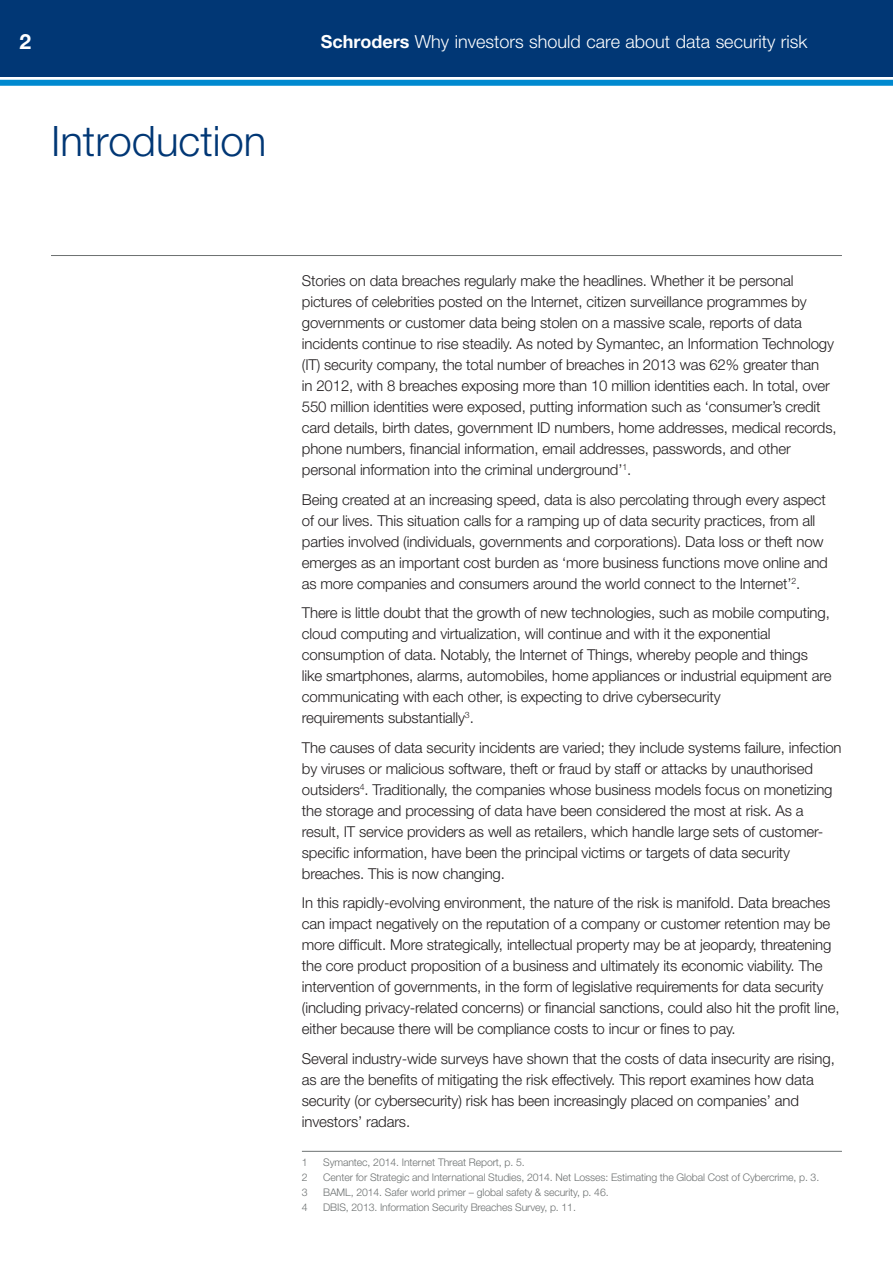
<style>
.page{position:relative;width:893px;height:1263px;background:#fff}
.page>*{position:absolute;margin:0;border:0;box-sizing:border-box;transform-origin:0 0}
.t1{font:300 42px "Helvetica Neue";color:#013775}
.t2{font:700 21px "Helvetica Neue";color:#fff}
.t3{font:300 18px "Helvetica Neue";color:#fff}
.Body_text_10_14pt{font:300 15px/21px "Helvetica Neue";letter-spacing:-.01em;color:#231f20}
.t4{font:300 10.5px "Helvetica Neue";letter-spacing:-.01em;color:#6d7171}
.s1{font-weight:700}
</style>
<div class="page">
<div style="left:0;top:0;width:893px;height:77px;background:#013775"></div>
<div style="left:0;top:80px;width:893px;height:6px;background:#0089cf"></div>
<hr style="left:302px;top:1151px;width:540px;height:1px;background:#6d7171">
<hr style="left:51px;top:255px;width:791px;height:1px;background:#6d7171">
<p class="t2" style="left:20px;top:29px;width:13px">2</p>
<p class="t3" style="left:321px;top:30px;width:488px"><span class="s1">Schroders</span> Why investors should care about data security risk</p>
<p class="t1" style="left:51px;top:116px;width:217px">Introduction</p>
<p class="Body_text_10_14pt" style="left:302px;top:270px;width:536px">Stories on data breaches regularly make the headlines. Whether it be personal pictures of celebrities posted on the Internet, citizen surveillance programmes by governments or customer data being stolen on a massive scale, reports of data incidents continue to rise steadily. As noted by Symantec, an Information Technology (IT) security company, the total number of breaches in 2013 was 62% greater than<br>in 2012, with 8 breaches exposing more than 10 million identities each. In total, over 550 million identities were exposed, putting information such as ‘consumer’s credit card details, birth dates, government ID numbers, home addresses, medical records, phone numbers, financial information, email addresses, passwords, and other personal information into the criminal underground’<sup>1</sup>.</p>
<p class="Body_text_10_14pt" style="left:302px;top:488px;width:527px">Being created at an increasing speed, data is also percolating through every aspect of our lives. This situation calls for a ramping up of data security practices, from all parties involved (individuals, governments and corporations). Data loss or theft now emerges as an important cost burden as ‘more business functions move online and as more companies and consumers around the world connect to the Internet’<sup>2</sup>.</p>
<p class="Body_text_10_14pt" style="left:302px;top:602px;width:531px">There is little doubt that the growth of new technologies, such as mobile computing, cloud computing and virtualization, will continue and with it the exponential consumption of data. Notably, the Internet of Things, whereby people and things like smartphones, alarms, automobiles, home appliances or industrial equipment are communicating with each other, is expecting to drive cybersecurity<br>requirements substantially<sup>3</sup>.</p>
<p class="Body_text_10_14pt" style="left:302px;top:736px;width:541px">The causes of data security incidents are varied; they include systems failure, infection by viruses or malicious software, theft or fraud by staff or attacks by unauthorised outsiders<sup>4</sup>. Traditionally, the companies whose business models focus on monetizing the storage and processing of data have been considered the most at risk. As a result, IT service providers as well as retailers, which handle large sets of customer&shy;specific information, have been the principal victims or targets of data security breaches. This is now changing.</p>
<p class="Body_text_10_14pt" style="left:302px;top:892px;width:539px">In this rapidly-evolving environment, the nature of the risk is manifold. Data breaches can impact negatively on the reputation of a company or customer retention may be more difficult. More strategically, intellectual property may be at jeopardy, threatening the core product proposition of a business and ultimately its economic viability. The intervention of governments, in the form of legislative requirements for data security (including privacy-related concerns) or financial sanctions, could also hit the profit line, either because there will be compliance costs to incur or fines to pay.</p>
<p class="Body_text_10_14pt" style="left:302px;top:1047px;width:534px">Several industry-wide surveys have shown that the costs of data insecurity are rising, as are the benefits of mitigating the risk effectively. This report examines how data security (or cybersecurity) risk has been increasingly placed on companies’ and investors’ radars.</p>
<p class="t4" style="left:302px;top:1156px;width:7px">1</p>
<p class="t4" style="left:323px;top:1156px;width:203px">Symantec, 2014. Internet Threat Report, p. 5.</p>
<p class="t4" style="left:302px;top:1171px;width:7px">2</p>
<p class="t4" style="left:323px;top:1171px;width:498px">Center for Strategic and International Studies, 2014. Net Losses: Estimating the Global Cost of Cybercrime, p. 3.</p>
<p class="t4" style="left:302px;top:1186px;width:7px">3</p>
<p class="t4" style="left:323px;top:1186px;width:287px">BAML, 2014. Safer world primer – global safety &amp; security, p. 46.</p>
<p class="t4" style="left:302px;top:1201px;width:7px">4</p>
<p class="t4" style="left:323px;top:1201px;width:254px">DBIS, 2013. Information Security Breaches Survey, p. 11.</p>
</div>
